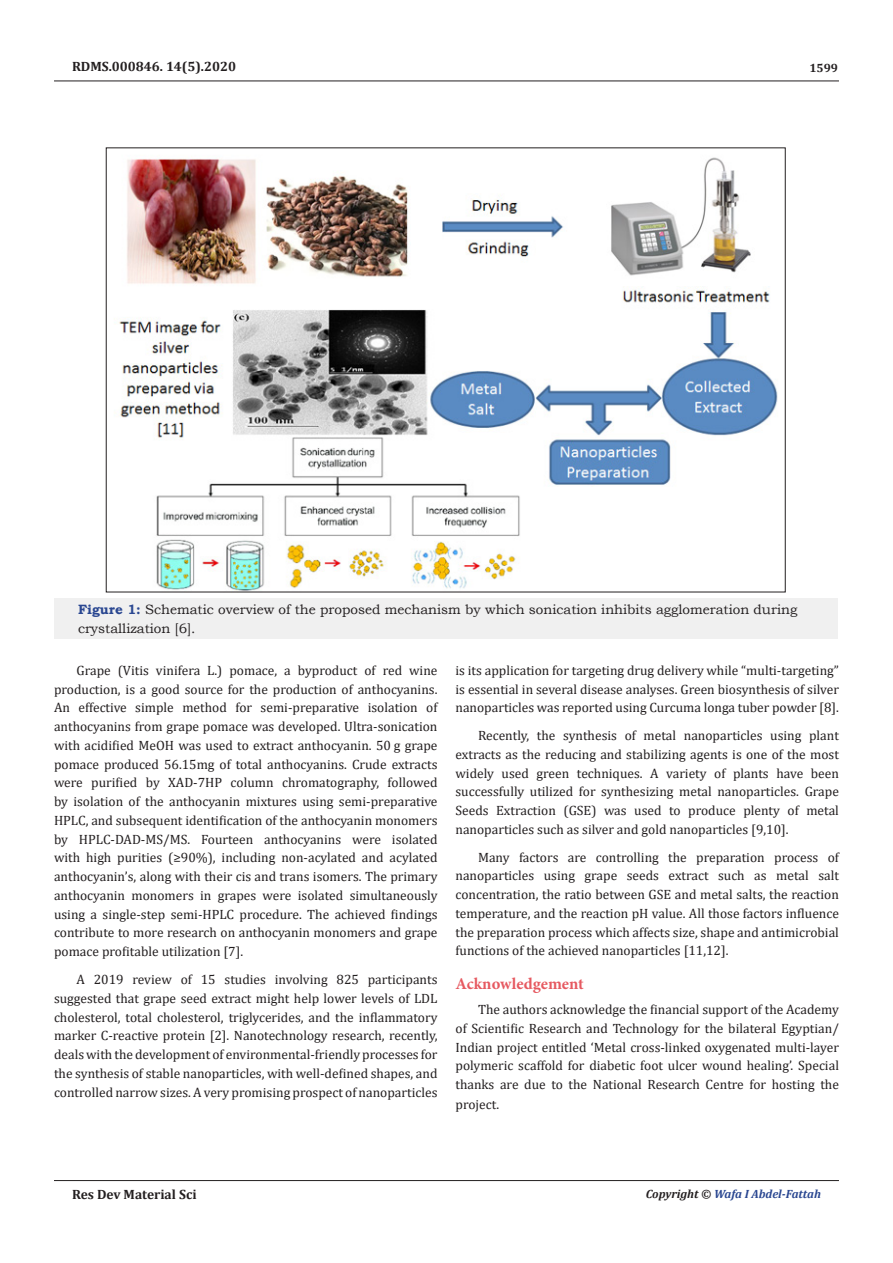
<style>
.page{position:relative;width:893px;height:1263px;background:#fff}
.page>*{position:absolute;margin:0;border:0;box-sizing:border-box;transform-origin:0 0}
.t1{font:700 16.5px "Minion Pro";color:#e65960}
.t2{font:13.5px/18.8px "Cambria";color:#231f20;text-align:justify}
.t3{font:13.5px/18.8px "Bookman Old Style";color:#231f20}
.t4{font:700 13.5px "Cambria";color:#231f20}
.t5{font:italic 700 12px "Cambria";color:#2a4791}
.t6{font:700 12px "Cambria";color:#231f20}
.s1{font-weight:700;color:#2a4791}
.s2{color:#231f20}
</style>
<div class="page">
<hr style="left:54px;top:81px;width:785px;height:1px;background:#231f20">
<hr style="left:54px;top:1180px;width:785px;height:1px;background:#231f20">
<div style="left:54px;top:598px;width:783px;height:41px;background:#f0f0f0"></div>
<img style="left:119px;top:157px;width:659px;height:433px">
<p class="t4" style="left:72px;top:56px;width:166px">RDMS.000846. 14(5).2020</p>
<p class="t6" style="left:809px;top:60px;width:30px">1599</p>
<p class="t3" style="left:78px;top:600px;width:721px"><span class="s1">Figure 1:</span> Schematic overview of the proposed mechanism by which sonication inhibits agglomeration during crystallization [6].</p>
<p class="t2" style="left:54px;top:661px;width:385px;text-indent:22px">Grape (Vitis vinifera L.) pomace, a byproduct of red wine production, is a good source for the production of anthocyanins.<br>An effective simple method for semi-preparative isolation of anthocyanins from grape pomace was developed. Ultra-sonication with acidified MeOH was used to extract anthocyanin. 50 g grape pomace produced 56.15mg of total anthocyanins. Crude extracts were purified by XAD-7HP column chromatography, followed by isolation of the anthocyanin mixtures using semi-preparative HPLC, and subsequent identification of the anthocyanin monomers by HPLC-DAD-MS/MS. Fourteen anthocyanins were isolated with high purities (≥90%), including non-acylated and acylated anthocyanin’s, along with their cis and trans isomers. The primary anthocyanin monomers in grapes were isolated simultaneously using a single-step semi-HPLC procedure. The achieved findings contribute to more research on anthocyanin monomers and grape pomace profitable utilization [7].</p>
<p class="t2" style="left:54px;top:970px;width:385px;text-indent:22px">A 2019 review of 15 studies involving 825 participants suggested that grape seed extract might help lower levels of LDL cholesterol, total cholesterol, triglycerides, and the inflammatory marker C-reactive protein [2]. Nanotechnology research, recently, deals with the development of environmental-friendly processes for the synthesis of stable nanoparticles, with well-defined shapes, and controlled narrow sizes. A very promising prospect of nanoparticles</p>
<p class="t2" style="left:455px;top:661px;width:385px">is its application for targeting drug delivery while “multi-targeting” is essential in several disease analyses. Green biosynthesis of silver nanoparticles was reported using Curcuma longa tuber powder [8].</p>
<p class="t2" style="left:455px;top:726px;width:385px;text-indent:22px">Recently, the synthesis of metal nanoparticles using plant extracts as the reducing and stabilizing agents is one of the most widely used green techniques. A variety of plants have been successfully utilized for synthesizing metal nanoparticles. Grape Seeds Extraction (GSE) was used to produce plenty of metal nanoparticles such as silver and gold nanoparticles [9,10].</p>
<p class="t2" style="left:455px;top:848px;width:385px;text-indent:22px">Many factors are controlling the preparation process of nanoparticles using grape seeds extract such as metal salt concentration, the ratio between GSE and metal salts, the reaction temperature, and the reaction pH value. All those factors influence the preparation process which affects size, shape and antimicrobial functions of the achieved nanoparticles [11,12].</p>
<p class="t1" style="left:455px;top:972px;width:130px">Acknowledgement</p>
<p class="t2" style="left:455px;top:1000px;width:385px;text-indent:22px">The authors acknowledge the financial support of the Academy of Scientific Research and Technology for the bilateral Egyptian/ Indian project entitled ‘Metal cross-linked oxygenated multi-layer polymeric scaffold for diabetic foot ulcer wound healing’. Special thanks are due to the National Research Centre for hosting the</p>
<p class="t2" style="left:455px;top:1095px;width:45px">project.</p>
<p class="t4" style="left:72px;top:1185px;width:126px">Res Dev Material Sci</p>
<p class="t5" style="left:646px;top:1185px;width:177px"><span class="s2">Copyright ©</span> Wafa I Abdel-Fattah</p>
</div>
